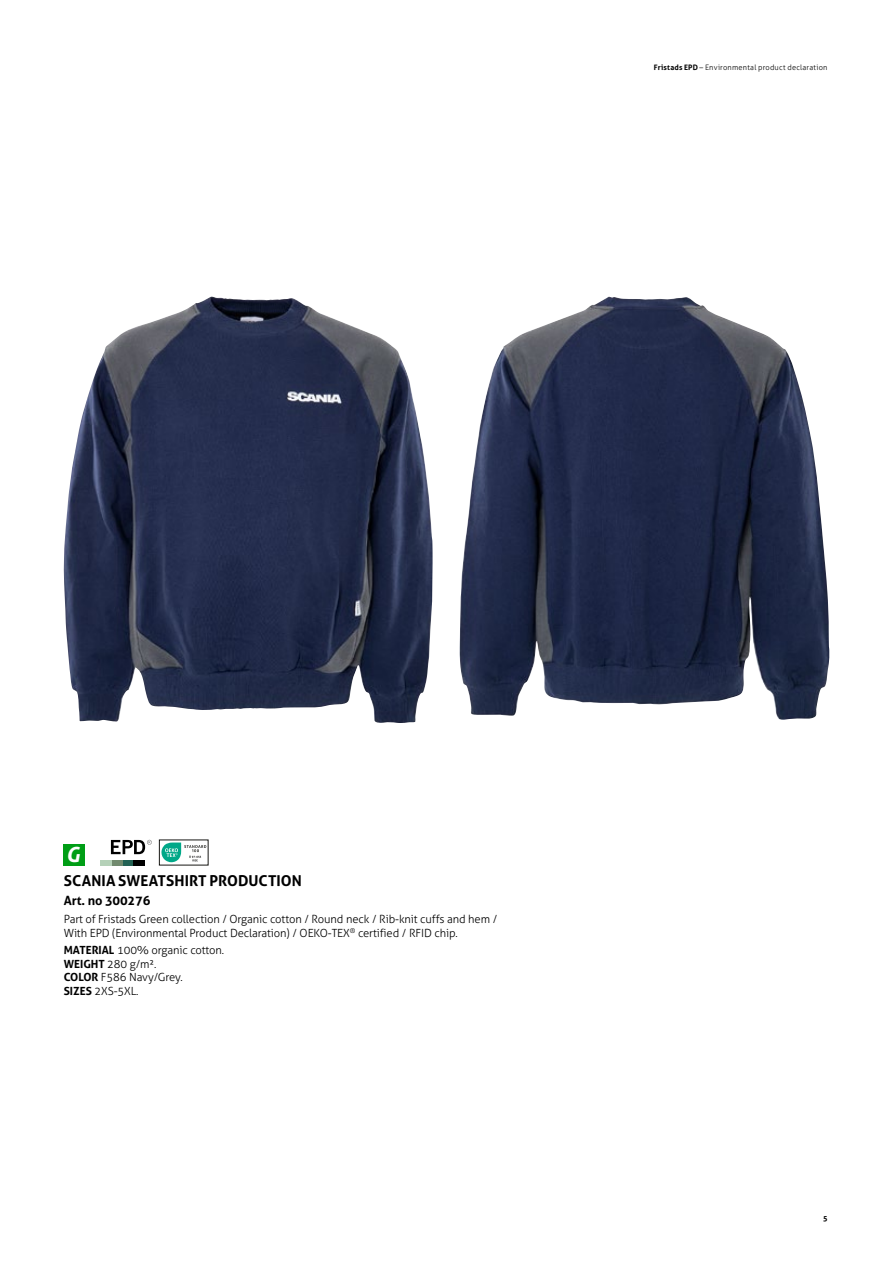
<style>
.page{position:relative;width:893px;height:1263px;background:#fff}
.page>*{position:absolute;margin:0;border:0;box-sizing:border-box;transform-origin:0 0}
.t1{font:italic 700 21px "Aller";color:#fff}
.t2{font:700 15px "Aller";letter-spacing:.005em;color:#000}
.t3{font:700 12.75px "Aller";letter-spacing:-.01em;color:#000}
.t4{font:300 11.25px/13.5px "Aller";letter-spacing:-.01em;color:#000}
.t5{font:300 7.5px "Aller";letter-spacing:.03em;color:#000}
.t6{font:700 7.5px "Aller";color:#000}
.s1{font-weight:700}
</style>
<div class="page">
<div style="left:64px;top:844px;width:21px;height:21px;background:#009e16"></div>
<div style="left:122px;top:860px;width:12px;height:5px;background:#236254"></div>
<div style="left:111px;top:860px;width:12px;height:5px;background:#718a6e"></div>
<div style="left:100px;top:860px;width:11px;height:5px;background:#b5d1b8"></div>
<div style="left:134px;top:860px;width:11px;height:5px;background:#000"></div>
<svg style="left:111px;top:840px;width:41px;height:14px"></svg>
<svg style="left:161px;top:842px;width:45px;height:20px"></svg>
<img style="left:460px;top:297px;width:369px;height:423px">
<img style="left:64px;top:297px;width:369px;height:426px">
<p class="t5" style="left:654px;top:63px;width:175px"><span class="s1">Fristads EPD</span> – Environmental product declaration</p>
<h1 class="t1" style="left:66px;top:841px;width:15px">G</h1>
<h2 class="t2" style="left:64px;top:871px;width:240px">SCANIA SWEATSHIRT PRODUCTION</h2>
<p class="t3" style="left:64px;top:893px;width:88px">Art. no 300276</p>
<p class="t4" style="left:64px;top:912px;width:435px">Part of Fristads Green collection / Organic cotton / Round neck / Rib-knit cuffs and hem /<br>With EPD (Environmental Product Declaration) / OEKO-TEX<sup>®</sup> certified / RFID chip.</p>
<p class="t4" style="left:64px;top:944px;width:162px"><span class="s1">MATERIAL</span> 100% organic cotton.<br><span class="s1">WEIGHT</span> 280 g/m².<br><span class="s1">COLOR</span> F586 Navy/Grey.<br><span class="s1">SIZES</span> 2XS-5XL.</p>
<p class="t6" style="left:823px;top:1213px;width:6px">5</p>
</div>
